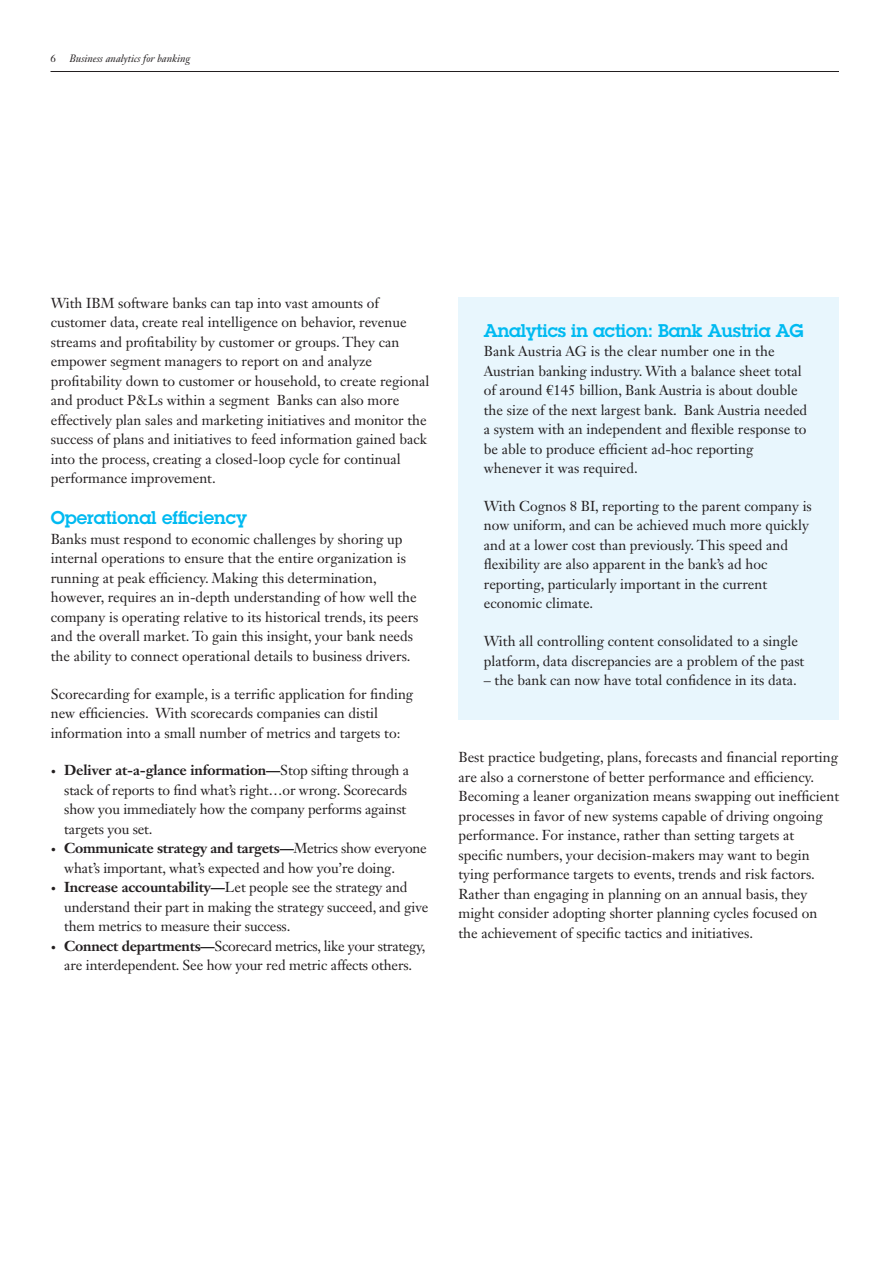
<style>
.page{position:relative;width:893px;height:1263px;background:#fff}
.page>*{position:absolute;margin:0;border:0;box-sizing:border-box;transform-origin:0 0}
._2A_head__color{font:600 18px "Lubalin Graph";letter-spacing:-.01em;color:#00baf1}
._2D_body{font:14.25px/19.5px "Janson Text LT Std";color:#231f20}
._2E_body_bulleted_1{font:14.25px/19.5px "Janson Text LT Std";letter-spacing:-.01em;color:#231f20}
.t1{font:italic 10.5px "Janson Text";color:#231f20}
.t2{font:10.5px "Janson Text LT Std";color:#231f20}
.s1{font-family:"Janson Text";font-weight:700;font-size:9.75px}
.s2{font-family:"Janson Text";font-weight:700}
</style>
<div class="page">
<hr style="left:51px;top:71px;width:788px;height:1px;background:#231f20">
<div style="left:458px;top:297px;width:381px;height:422px;background:#e8f6fd"></div>
<p class="t2" style="left:51px;top:52px;width:7px">6</p>
<p class="t1" style="left:70px;top:52px;width:122px">Business analytics for banking</p>
<p class="_2D_body" style="left:51px;top:293px;width:380px">With IBM software banks can tap into vast amounts of customer data, create real intelligence on behavior, revenue streams and profitability by customer or groups. They can empower segment managers to report on and analyze profitability down to customer or household, to create regional and product P&amp;Ls within a segment Banks can also more effectively plan sales and marketing initiatives and monitor the success of plans and initiatives to feed information gained back into the process, creating a closed-loop cycle for continual performance improvement.</p>
<p class="_2A_head__color" style="left:51px;top:506px;width:198px">Operational efficiency</p>
<p class="_2D_body" style="left:51px;top:529px;width:369px">Banks must respond to economic challenges by shoring up internal operations to ensure that the entire organization is running at peak efficiency. Making this determination, however, requires an in-depth understanding of how well the company is operating relative to its historical trends, its peers and the overall market. To gain this insight, your bank needs the ability to connect operational details to business drivers.</p>
<p class="_2D_body" style="left:51px;top:684px;width:364px">Scorecarding for example, is a terrific application for finding new efficiencies. With scorecards companies can distil information into a small number of metrics and targets to:</p>
<p class="_2E_body_bulleted_1" style="left:64px;top:761px;width:346px;text-indent:-13px"><span class="s1">•</span> <span class="s2">Deliver at-a-glance information—</span>Stop sifting through a stack of reports to find what’s right…or wrong. Scorecards show you immediately how the company performs against targets you set.</p>
<p class="_2E_body_bulleted_1" style="left:64px;top:839px;width:364px;text-indent:-13px"><span class="s1">•</span> <span class="s2">Communicate strategy and targets—</span>Metrics show everyone what’s important, what’s expected and how you’re doing.</p>
<p class="_2E_body_bulleted_1" style="left:64px;top:878px;width:366px;text-indent:-13px"><span class="s1">•</span> <span class="s2">Increase accountability—</span>Let people see the strategy and understand their part in making the strategy succeed, and give them metrics to measure their success.</p>
<p class="_2E_body_bulleted_1" style="left:51px;top:936px;width:376px;text-align:center"><span class="s1">•</span> <span class="s2">Connect departments—</span>Scorecard metrics, like your strategy, are interdependent. See how your red metric affects others.</p>
<p class="_2A_head__color" style="left:484px;top:318px;width:321px">Analytics in action: Bank Austria AG</p>
<p class="_2D_body" style="left:484px;top:341px;width:325px">Bank Austria AG is the clear number one in the Austrian banking industry. With a balance sheet total of around €145 billion, Bank Austria is about double the size of the next largest bank. Bank Austria needed a system with an independent and flexible response to be able to produce efficient ad-hoc reporting whenever it was required.</p>
<p class="_2D_body" style="left:484px;top:496px;width:330px">With Cognos 8 BI, reporting to the parent company is now uniform, and can be achieved much more quickly and at a lower cost than previously. This speed and flexibility are also apparent in the bank’s ad hoc reporting, particularly important in the current economic climate.</p>
<p class="_2D_body" style="left:484px;top:631px;width:322px">With all controlling content consolidated to a single platform, data discrepancies are a problem of the past</p>
<p class="_2D_body" style="left:484px;top:670px;width:315px">– the bank can now have total confidence in its data.</p>
<p class="_2D_body" style="left:458px;top:747px;width:382px">Best practice budgeting, plans, forecasts and financial reporting are also a cornerstone of better performance and efficiency.<br>Becoming a leaner organization means swapping out inefficient processes in favor of new systems capable of driving ongoing performance. For instance, rather than setting targets at specific numbers, your decision-makers may want to begin tying performance targets to events, trends and risk factors.<br>Rather than engaging in planning on an annual basis, they might consider adopting shorter planning cycles focused on the achievement of specific tactics and initiatives.</p>
</div>
